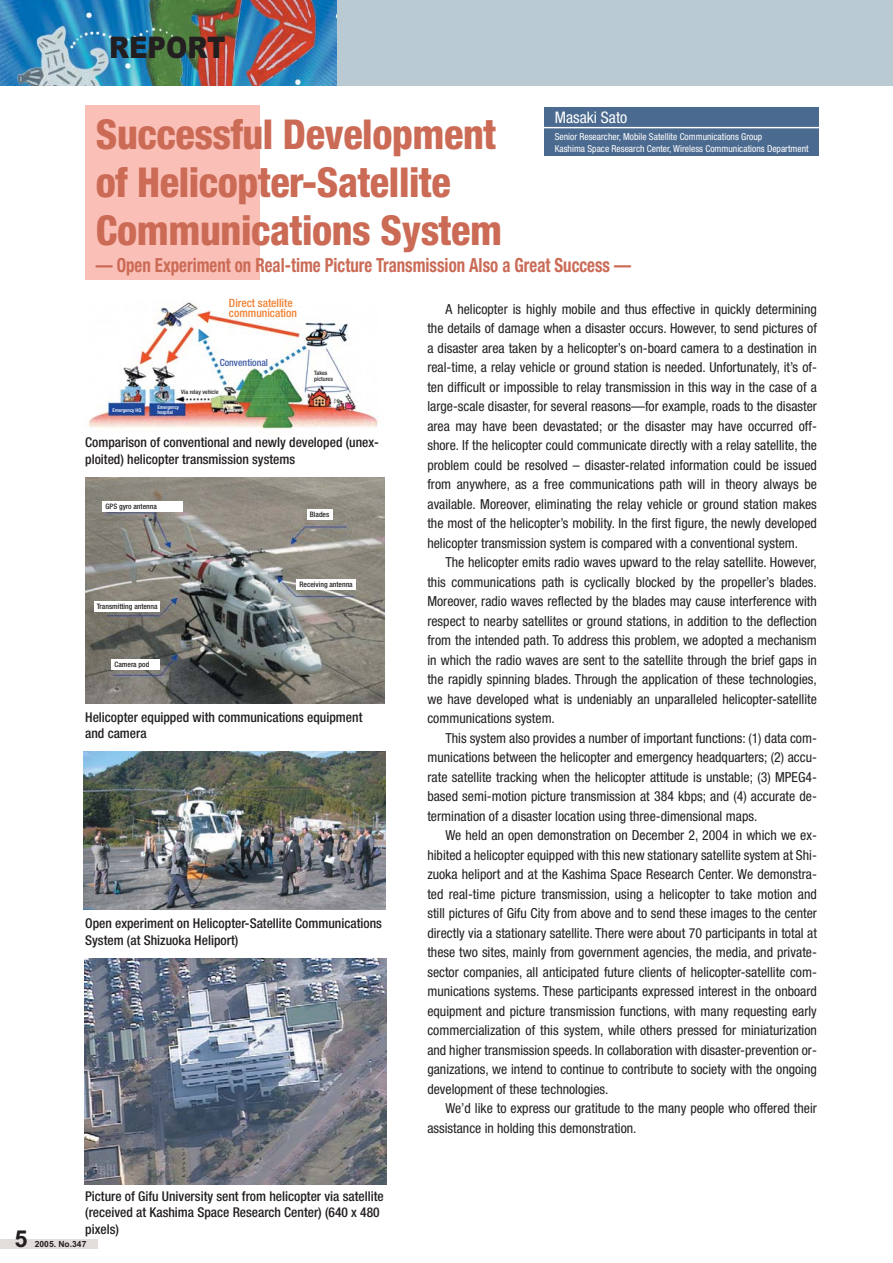
<style>
.page{position:relative;width:893px;height:1263px;background:#fff}
.page>*{position:absolute;margin:0;border:0;box-sizing:border-box;transform-origin:0 0}
.t1{font:800 condensed 41.25px/48px "Helvetica Neue";letter-spacing:-.01em;color:#cb6b56}
.t2{font:900 29.7px "Arial";color:#231f20;scale:.86 1}
.t3{font:700 23.4px "Arial";color:#231f20}
.t4{font:700 condensed 19.5px "Helvetica Neue";color:#cb6b56;scale:.86 1}
.t5{font:condensed 15.9px "Helvetica Neue";color:#fff}
.t6{font:condensed 13.8px/19.5px "Helvetica Neue";color:#231f20;text-align:justify}
.t7{font:500 condensed 13.5px/16.5px "Helvetica Neue";color:#231f20}
.t8{font:500 condensed 11.55px/10.5px "Helvetica Neue";color:#ef8031}
.t9{font:500 condensed 9.75px "Helvetica Neue";color:#3b59a4}
.t10{font:condensed 9.6px/11.9px "Helvetica Neue";color:#fff}
.t11{font:700 8.55px "Arial";color:#231f20}
.t12{font:500 condensed 7.5px "Helvetica Neue";color:#231f20}
.t13{font:500 condensed 6px/6px "Helvetica Neue";color:#231f20}
.t14{font:500 condensed 5.1px/5.1px "Helvetica Neue";color:#fff}
</style>
<div class="page">
<div style="left:0;top:1240px;width:98px;height:9px;background:#e2ddda"></div>
<div style="left:0;top:0;width:892px;height:85px;background:#bacad3"></div>
<img style="left:0;top:0;width:336px;height:86px">
<img style="left:85px;top:477px;width:299px;height:227px">
<div style="left:307px;top:509px;width:26px;height:10px;background:#fff"></div>
<div style="left:102px;top:501px;width:81px;height:11px;background:#fff"></div>
<div style="left:94px;top:602px;width:66px;height:10px;background:#fff"></div>
<div style="left:296px;top:580px;width:60px;height:10px;background:#fff"></div>
<div style="left:111px;top:659px;width:49px;height:11px;background:#fff"></div>
<img style="left:83px;top:752px;width:302px;height:157px">
<img style="left:84px;top:958px;width:303px;height:226px">
<img style="left:88px;top:302px;width:291px;height:128px">
<div style="left:85px;top:105px;width:175px;height:175px;background:#fabfb7"></div>
<div style="left:544px;top:107px;width:274px;height:48px;background:#4b6a8f"></div>
<hr style="left:540px;top:127px;width:279px;height:1px;background:#fff">
<h2 class="t2" style="left:109px;top:36px;width:137px">REPORT</h2>
<p class="t5" style="left:555px;top:111px;width:74px">Masaki Sato</p>
<p class="t10" style="left:554px;top:131px;width:255px">Senior Researcher, Mobile Satellite Communications Group<br>Kashima Space Research Center, Wireless Communications Department</p>
<h1 class="t1" style="left:96px;top:114px;width:408px">Successful Development of Helicopter-Satellite<br>Communications System</h1>
<h3 class="t4" style="left:96px;top:258px;width:623px">— Open Experiment on Real-time Picture Transmission Also a Great Success —</h3>
<p class="t8" style="left:229px;top:298px;width:69px">Direct satellite communication</p>
<p class="t9" style="left:220px;top:359px;width:50px">Conventional</p>
<p class="t13" style="left:181px;top:389px;width:39px">Via relay vehicle</p>
<p class="t14" style="left:113px;top:408px;width:30px">Emergency HQ</p>
<p class="t14" style="left:157px;top:405px;width:23px">Emergency hospital</p>
<p class="t13" style="left:314px;top:371px;width:20px">Takes pictures</p>
<p class="t7" style="left:85px;top:435px;width:295px">Comparison of conventional and newly developed (unex&shy;ploited) helicopter transmission systems</p>
<p class="t12" style="left:106px;top:504px;width:53px">GPS gyro antenna</p>
<p class="t12" style="left:97px;top:604px;width:62px">Transmitting antenna</p>
<p class="t12" style="left:115px;top:661px;width:36px">Camera pod</p>
<p class="t12" style="left:310px;top:511px;width:21px">Blades</p>
<p class="t12" style="left:299px;top:582px;width:55px">Receiving antenna</p>
<p class="t7" style="left:85px;top:710px;width:279px">Helicopter equipped with communications equipment and camera</p>
<p class="t7" style="left:85px;top:916px;width:298px">Open experiment on Helicopter-Satellite Communications<br>System (at Shizuoka Heliport)</p>
<p class="t7" style="left:85px;top:1189px;width:300px">Picture of Gifu University sent from helicopter via satellite (received at Kashima Space Research Center) (640 x 480 pixels)</p>
<h3 class="t3" style="left:15px;top:1231px;width:15px">5</h3>
<p class="t11" style="left:35px;top:1241px;width:53px">2005. No.347</p>
<p class="t6" style="left:427px;top:300px;width:391px;text-indent:18px">A helicopter is highly mobile and thus effective in quickly determining the details of damage when a disaster occurs. However, to send pictures of a disaster area taken by a helicopter’s on-board camera to a destination in real-time, a relay vehicle or ground station is needed. Unfortunately, it’s of&shy;ten difficult or impossible to relay transmission in this way in the case of a large-scale disaster, for several reasons—for example, roads to the disaster area may have been devastated; or the disaster may have occurred off&shy;shore. If the helicopter could communicate directly with a relay satellite, the problem could be resolved – disaster-related information could be issued from anywhere, as a free communications path will in theory always be available. Moreover, eliminating the relay vehicle or ground station makes the most of the helicopter’s mobility. In the first figure, the newly developed helicopter transmission system is compared with a conventional system.</p>
<p class="t6" style="left:427px;top:554px;width:391px;text-indent:18px">The helicopter emits radio waves upward to the relay satellite. However, this communications path is cyclically blocked by the propeller’s blades.<br>Moreover, radio waves reflected by the blades may cause interference with respect to nearby satellites or ground stations, in addition to the deflection from the intended path. To address this problem, we adopted a mechanism in which the radio waves are sent to the satellite through the brief gaps in the rapidly spinning blades. Through the application of these technologies, we have developed what is undeniably an unparalleled helicopter-satellite communications system.</p>
<p class="t6" style="left:427px;top:729px;width:391px;text-indent:18px">This system also provides a number of important functions: (1) data com&shy;munications between the helicopter and emergency headquarters; (2) accu&shy;rate satellite tracking when the helicopter attitude is unstable; (3) MPEG4- based semi-motion picture transmission at 384 kbps; and (4) accurate de&shy;termination of a disaster location using three-dimensional maps.</p>
<p class="t6" style="left:427px;top:827px;width:391px;text-indent:18px">We held an open demonstration on December 2, 2004 in which we ex&shy;hibited a helicopter equipped with this new stationary satellite system at Shi&shy;zuoka heliport and at the Kashima Space Research Center. We demonstra&shy;ted real-time picture transmission, using a helicopter to take motion and still pictures of Gifu City from above and to send these images to the center directly via a stationary satellite. There were about 70 participants in total at these two sites, mainly from government agencies, the media, and private&shy;sector companies, all anticipated future clients of helicopter-satellite com&shy;munications systems. These participants expressed interest in the onboard equipment and picture transmission functions, with many requesting early commercialization of this system, while others pressed for miniaturization and higher transmission speeds. In collaboration with disaster-prevention or&shy;ganizations, we intend to continue to contribute to society with the ongoing development of these technologies.</p>
<p class="t6" style="left:427px;top:1100px;width:391px;text-indent:18px">We’d like to express our gratitude to the many people who offered their assistance in holding this demonstration.</p>
</div>
